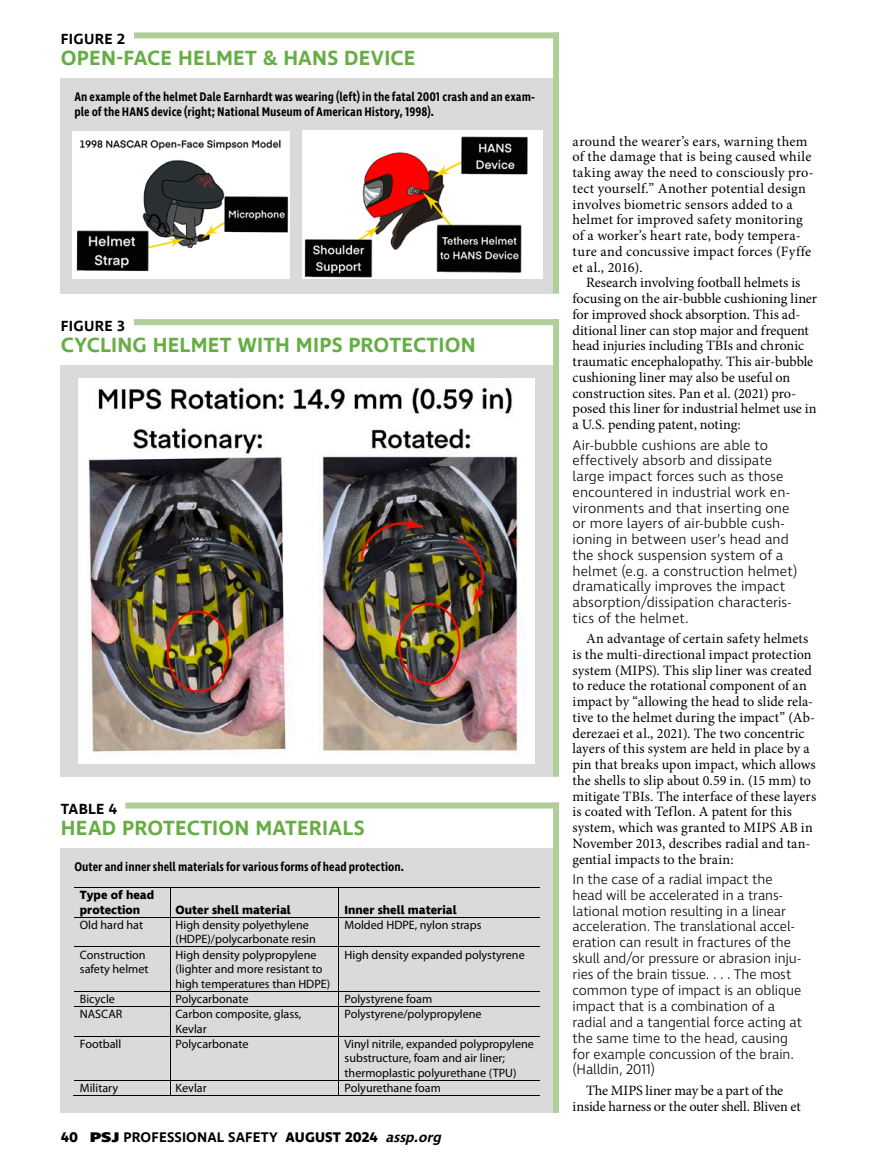
<style>
.page{position:relative;width:878px;height:1175px;background:#fff}
.page>*{position:absolute;margin:0;border:0;box-sizing:border-box;transform-origin:0 0}
.t1{font:600 21px "Ingra";letter-spacing:.01em;color:#67ad45}
.t2{font:600 15px "Ingra";letter-spacing:.015em;color:#000}
.t3{font:14.25px/15.8px "Minion Pro";letter-spacing:.005em;color:#000}
.t4{font:300 14.25px/15.9px "Ingra";color:#000}
.t5{font:14.25px/15.9px "Minion Pro";letter-spacing:-.015em;color:#000;text-align:center}
.t6{font:600 14.25px "Ingra";letter-spacing:.01em;color:#000}
.t7{font:600 12.75px/14.2px "Ingra Cd";color:#000}
.t8{font:12.15px/14.5px "Myriad Pro";color:#000}
.t9{font:700 12.15px/14.5px "Ingra";color:#000}
.s1{font-weight:700}
.s2{font-weight:800}
.s3{font-style:italic}
</style>
<div class="page">
<div style="left:61px;top:848px;width:498px;height:264px;background:#dbdadb"></div>
<hr style="left:74px;top:887px;width:96px;height:1px;background:#000">
<hr style="left:170px;top:887px;width:169px;height:1px;background:#000">
<hr style="left:339px;top:887px;width:201px;height:1px;background:#000">
<hr style="left:170px;top:887px;width:1px;height:30px;background:#000">
<hr style="left:339px;top:887px;width:1px;height:30px;background:#000">
<hr style="left:74px;top:917px;width:96px;height:1px;background:#000">
<hr style="left:170px;top:917px;width:169px;height:1px;background:#000">
<hr style="left:339px;top:917px;width:201px;height:1px;background:#000">
<hr style="left:74px;top:946px;width:96px;height:1px;background:#000">
<svg style="left:170px;top:918px;width:1px;height:28px"></svg>
<hr style="left:170px;top:946px;width:169px;height:1px;background:#000">
<hr style="left:339px;top:946px;width:201px;height:1px;background:#000">
<hr style="left:170px;top:947px;width:1px;height:44px;background:#000">
<hr style="left:339px;top:947px;width:1px;height:44px;background:#000">
<hr style="left:74px;top:991px;width:96px;height:1px;background:#000">
<hr style="left:170px;top:991px;width:169px;height:1px;background:#000">
<hr style="left:339px;top:991px;width:201px;height:1px;background:#000">
<hr style="left:74px;top:1006px;width:96px;height:1px;background:#000">
<hr style="left:170px;top:1006px;width:169px;height:1px;background:#000">
<hr style="left:339px;top:1006px;width:201px;height:1px;background:#000">
<hr style="left:74px;top:1035px;width:96px;height:1px;background:#000">
<svg style="left:170px;top:992px;width:1px;height:43px"></svg>
<hr style="left:170px;top:1035px;width:169px;height:1px;background:#000">
<hr style="left:339px;top:1035px;width:201px;height:1px;background:#000">
<hr style="left:170px;top:1036px;width:1px;height:44px;background:#000">
<hr style="left:339px;top:1036px;width:1px;height:44px;background:#000">
<hr style="left:74px;top:1080px;width:96px;height:1px;background:#000">
<hr style="left:170px;top:1080px;width:169px;height:1px;background:#000">
<hr style="left:339px;top:1080px;width:201px;height:1px;background:#000">
<hr style="left:74px;top:1095px;width:96px;height:1px;background:#000">
<svg style="left:170px;top:1081px;width:1px;height:14px"></svg>
<hr style="left:170px;top:1095px;width:169px;height:1px;background:#000">
<hr style="left:339px;top:1095px;width:201px;height:1px;background:#000">
<div style="left:125px;top:802px;width:434px;height:6px;background:#b0ce98"></div>
<div style="left:553px;top:802px;width:6px;height:310px;background:#b0ce98"></div>
<div style="left:61px;top:365px;width:498px;height:411px;background:#dbdadb"></div>
<div style="left:134px;top:319px;width:425px;height:6px;background:#b0ce98"></div>
<div style="left:553px;top:319px;width:6px;height:457px;background:#b0ce98"></div>
<div style="left:61px;top:78px;width:498px;height:215px;background:#dbdadb"></div>
<img style="left:302px;top:130px;width:240px;height:148px">
<div style="left:134px;top:32px;width:425px;height:6px;background:#b0ce98"></div>
<div style="left:553px;top:32px;width:6px;height:261px;background:#b0ce98"></div>
<img style="left:72px;top:131px;width:217px;height:145px">
<img style="left:78px;top:379px;width:456px;height:384px">
<p class="t2" style="left:61px;top:29px;width:66px">FIGURE 2</p>
<h1 class="t1" style="left:61px;top:45px;width:356px">OPEN-FACE HELMET &amp; HANS DEVICE</h1>
<p class="t7" style="left:74px;top:90px;width:462px">An example of the helmet Dale Earnhardt was wearing (left) in the fatal 2001 crash and an exam&shy;ple of the HANS device (right; National Museum of American History, 1998).</p>
<p class="t2" style="left:61px;top:316px;width:66px">FIGURE 3</p>
<h1 class="t1" style="left:61px;top:331px;width:416px">CYCLING HELMET WITH MIPS PROTECTION</h1>
<p class="t2" style="left:61px;top:799px;width:58px">TABLE 4</p>
<h1 class="t1" style="left:61px;top:815px;width:305px">HEAD PROTECTION MATERIALS</h1>
<p class="t7" style="left:74px;top:860px;width:331px">Outer and inner shell materials for various forms of head protection.</p>
<p class="t9" style="left:80px;top:888px;width:76px">Type of head protection</p>
<p class="t9" style="left:175px;top:902px;width:117px">Outer shell material</p>
<p class="t9" style="left:344px;top:902px;width:113px">Inner shell material</p>
<p class="t8" style="left:80px;top:917px;width:65px">Old hard hat</p>
<p class="t8" style="left:175px;top:917px;width:142px">High density polyethylene (HDPE)/polycarbonate resin</p>
<p class="t8" style="left:344px;top:917px;width:138px">Molded HDPE, nylon straps</p>
<p class="t8" style="left:80px;top:947px;width:70px">Construction safety helmet</p>
<p class="t8" style="left:175px;top:947px;width:156px">High density polypropylene (lighter and more resistant to high temperatures than HDPE)</p>
<p class="t8" style="left:344px;top:947px;width:182px">High density expanded polystyrene</p>
<p class="t8" style="left:80px;top:991px;width:37px">Bicycle</p>
<p class="t8" style="left:175px;top:991px;width:74px">Polycarbonate</p>
<p class="t8" style="left:344px;top:991px;width:89px">Polystyrene foam</p>
<p class="t8" style="left:80px;top:1006px;width:44px">NASCAR</p>
<p class="t8" style="left:175px;top:1006px;width:127px">Carbon composite, glass,<br>Kevlar</p>
<p class="t8" style="left:344px;top:1006px;width:139px">Polystyrene/polypropylene</p>
<p class="t8" style="left:80px;top:1036px;width:43px">Football</p>
<p class="t8" style="left:175px;top:1036px;width:74px">Polycarbonate</p>
<p class="t8" style="left:344px;top:1036px;width:191px">Vinyl nitrile, expanded polypropylene substructure, foam and air liner; thermoplastic polyurethane (TPU)</p>
<p class="t8" style="left:80px;top:1080px;width:40px">Military</p>
<p class="t8" style="left:175px;top:1080px;width:33px">Kevlar</p>
<p class="t8" style="left:344px;top:1080px;width:98px">Polyurethane foam</p>
<p class="t6" style="left:61px;top:1128px;width:385px"><span class="s1">40</span> <span class="s2">PSJ</span> PROFESSIONAL SAFETY <span class="s1">AUGUST 2024</span> <span class="s3">assp.org</span></p>
<p class="t3" style="left:572px;top:133px;width:243px">around the wearer’s ears, warning them of the damage that is being caused while taking away the need to consciously pro&shy;tect yourself.” Another potential design involves biometric sensors added to a helmet for improved safety monitoring of a worker’s heart rate, body tempera&shy;ture and concussive impact forces (Fyffe et al., 2016).</p>
<p class="t3" style="left:572px;top:275px;width:246px;text-indent:13px">Research involving football helmets is focusing on the air-bubble cushioning liner for improved shock absorption. This ad&shy;ditional liner can stop major and frequent head injuries including TBIs and chronic traumatic encephalopathy. This air-bubble cushioning liner may also be useful on construction sites. Pan et al. (2021) pro&shy;posed this liner for industrial helmet use in a U.S. pending patent, noting:</p>
<p class="t4" style="left:572px;top:437px;width:226px">Air-bubble cushions are able to effectively absorb and dissipate large impact forces such as those encountered in industrial work en&shy;vironments and that inserting one or more layers of air-bubble cush&shy;ioning in between user’s head and the shock suspension system of a helmet (e.g. a construction helmet) dramatically improves the impact absorption/dissipation characteris&shy;tics of the helmet.</p>
<p class="t3" style="left:572px;top:631px;width:245px;text-indent:14px">An advantage of certain safety helmets is the multi-directional impact protection system (MIPS). This slip liner was created to reduce the rotational component of an impact by “allowing the head to slide rela&shy;tive to the helmet during the impact” (Ab&shy;derezaei et al., 2021). The two concentric layers of this system are held in place by a pin that breaks upon impact, which allows the shells to slip about 0.59 in. (15 mm) to mitigate TBIs. The interface of these layers is coated with Teflon. A patent for this system, which was granted to MIPS AB in November 2013, describes radial and tan&shy;gential impacts to the brain:</p>
<p class="t4" style="left:572px;top:872px;width:231px">In the case of a radial impact the head will be accelerated in a trans&shy;lational motion resulting in a linear acceleration. The translational accel&shy;eration can result in fractures of the skull and/or pressure or abrasion inju&shy;ries of the brain tissue. . . . The most common type of impact is an oblique impact that is a combination of a radial and a tangential force acting at the same time to the head, causing for example concussion of the brain. (Halldin, 2011)</p>
<p class="t5" style="left:572px;top:1082px;width:230px">The MIPS liner may be a part of the inside harness or the outer shell. Bliven et</p>
</div>
